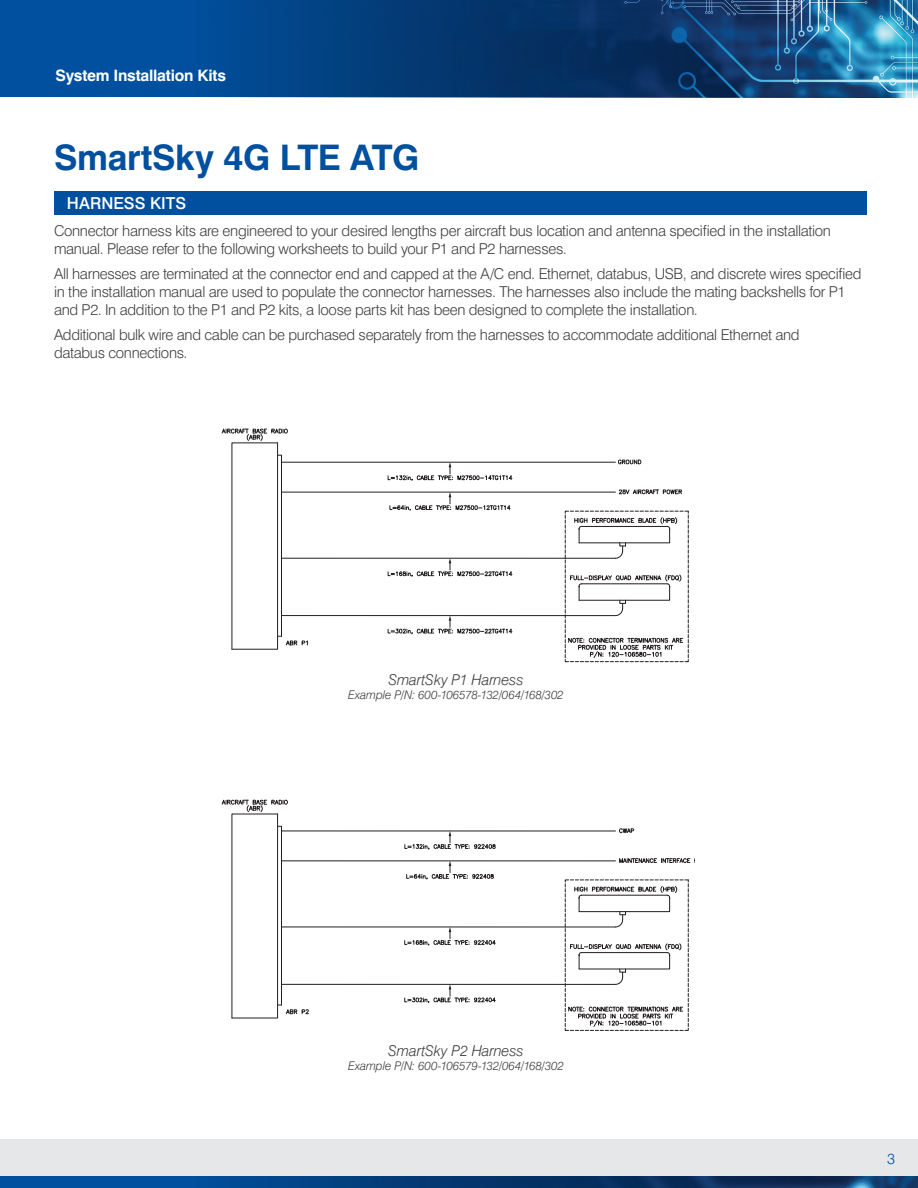
<style>
.page{position:relative;width:918px;height:1188px;background:#fff}
.page>*{position:absolute;margin:0;border:0;box-sizing:border-box;transform-origin:0 0}
.t1{font:700 35.25px "Swiss 721 BT";letter-spacing:-.01em;color:#01509f}
.Header_Bar{font:500 16.5px "Swiss 721 BT";color:#fff}
.t2{font:700 15.75px "Swiss 721 BT";letter-spacing:-.015em;color:#fff}
.t3{font:300 15px/18px "Swiss 721 BT";letter-spacing:-.02em;color:#3e3e3f}
.t4{font:italic 300 15px "Swiss 721 BT";letter-spacing:-.01em;color:#3e3e3f}
.t5{font:300 15px "Swiss 721 BT";color:#01509f}
.t6{font:italic 300 12px "Swiss 721 BT";letter-spacing:-.01em;color:#3e3e3f}
</style>
<div class="page">
<hr style="left:281px;top:558px;width:334px;height:1px;background:#231f20">
<svg style="left:221px;top:428px;width:87px;height:222px"></svg>
<svg style="left:388px;top:558px;width:125px;height:19px"></svg>
<hr style="left:281px;top:615px;width:334px;height:1px;background:#231f20">
<svg style="left:388px;top:616px;width:125px;height:18px"></svg>
<hr style="left:281px;top:492px;width:334px;height:1px;background:#231f20">
<svg style="left:389px;top:492px;width:122px;height:19px"></svg>
<hr style="left:281px;top:462px;width:334px;height:1px;background:#231f20">
<svg style="left:388px;top:462px;width:125px;height:19px"></svg>
<svg style="left:618px;top:459px;width:23px;height:6px"></svg>
<svg style="left:618px;top:489px;width:64px;height:6px"></svg>
<svg style="left:565px;top:511px;width:124px;height:151px"></svg>
<hr style="left:281px;top:927px;width:334px;height:1px;background:#231f20">
<svg style="left:221px;top:799px;width:88px;height:220px"></svg>
<svg style="left:404px;top:927px;width:92px;height:19px"></svg>
<hr style="left:281px;top:984px;width:334px;height:1px;background:#231f20">
<svg style="left:404px;top:984px;width:92px;height:19px"></svg>
<hr style="left:281px;top:861px;width:334px;height:1px;background:#231f20">
<svg style="left:406px;top:861px;width:88px;height:19px"></svg>
<hr style="left:281px;top:831px;width:334px;height:1px;background:#231f20">
<svg style="left:404px;top:831px;width:92px;height:19px"></svg>
<svg style="left:619px;top:828px;width:15px;height:6px"></svg>
<svg style="left:619px;top:858px;width:76px;height:5px"></svg>
<svg style="left:565px;top:879px;width:124px;height:152px"></svg>
<div style="left:55px;top:191px;width:812px;height:23px;background:#01509f"></div>
<img style="left:0;top:0;width:918px;height:97px">
<div style="left:0;top:1139px;width:918px;height:49px;background:#e6e7e9"></div>
<img style="left:0;top:1176px;width:918px;height:12px">
<p class="t2" style="left:56px;top:66px;width:172px">System Installation Kits</p>
<p class="t1" style="left:54px;top:137px;width:367px">SmartSky 4G LTE ATG</p>
<p class="Header_Bar" style="left:67px;top:193px;width:121px">HARNESS KITS</p>
<p class="t3" style="left:54px;top:222px;width:778px">Connector harness kits are engineered to your desired lengths per aircraft bus location and antenna specified in the installation manual. Please refer to the following worksheets to build your P1 and P2 harnesses.</p>
<p class="t3" style="left:54px;top:264px;width:809px">All harnesses are terminated at the connector end and capped at the A/C end. Ethernet, databus, USB, and discrete wires specified in the installation manual are used to populate the connector harnesses. The harnesses also include the mating backshells for P1 and P2. In addition to the P1 and P2 kits, a loose parts kit has been designed to complete the installation.</p>
<p class="t3" style="left:54px;top:325px;width:747px">Additional bulk wire and cable can be purchased separately from the harnesses to accommodate additional Ethernet and databus connections.</p>
<p class="t4" style="left:388px;top:670px;width:137px">SmartSky P1 Harness</p>
<p class="t6" style="left:348px;top:688px;width:217px">Example P/N: 600-106578-132/064/168/302</p>
<p class="t4" style="left:388px;top:1041px;width:137px">SmartSky P2 Harness</p>
<p class="t6" style="left:348px;top:1059px;width:217px">Example P/N: 600-106579-132/064/168/302</p>
<p class="t5" style="left:887px;top:1149px;width:9px">3</p>
</div>
